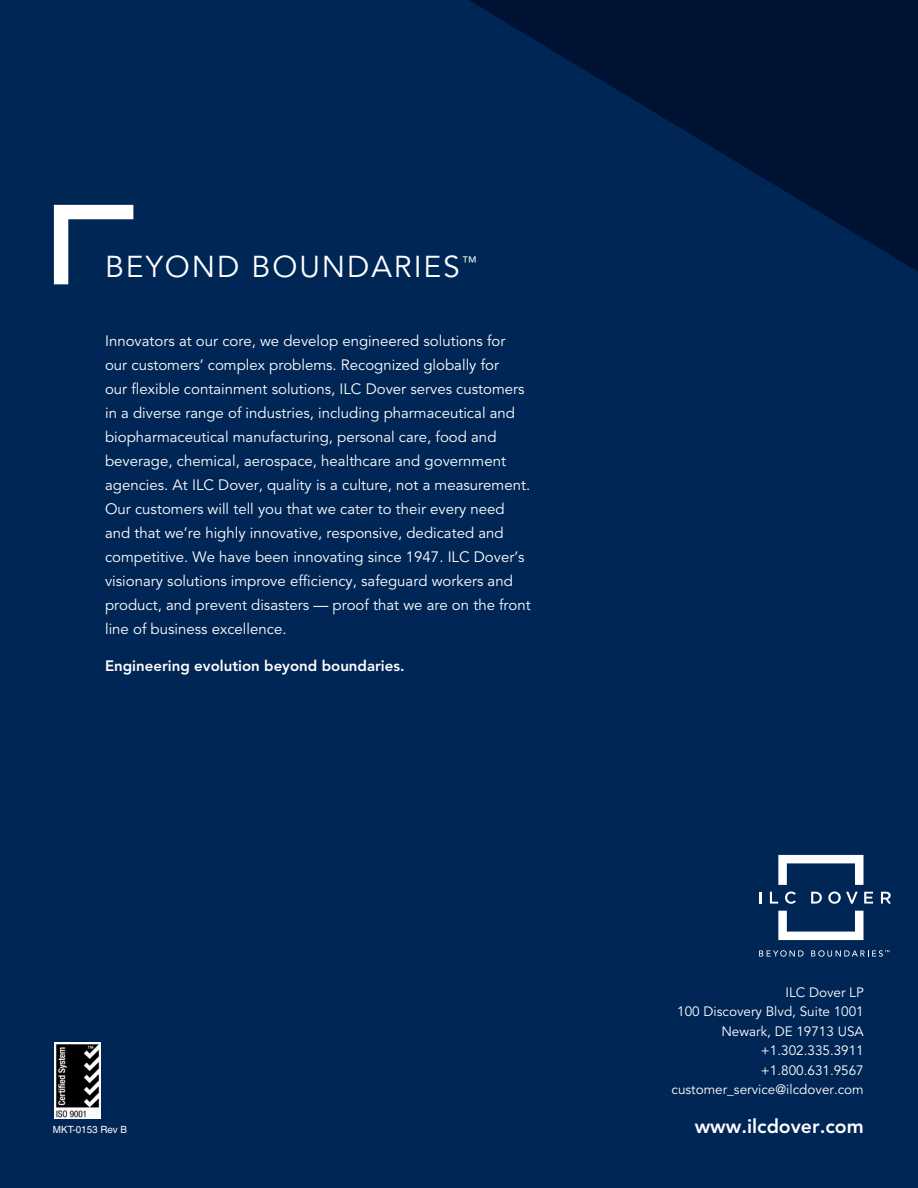
<style>
.page{position:relative;width:918px;height:1188px;background:#002656}
.page>*{position:absolute;margin:0;border:0;box-sizing:border-box;transform-origin:0 0}
.t1{font:30px "Avenir";letter-spacing:.065em;color:#fff}
.t2{font:800 19.5px "Avenir";color:#fff}
.t3{font:15px/24px "Avenir";color:#fff}
.t4{font:800 15px "Avenir";color:#fff}
.t5{font:13.5px/19.5px "Avenir";color:#fff;text-align:right}
.t6{font:9.9px "Helvetica";color:#fff}
</style>
<div class="page">
<svg style="left:469px;top:0;width:449px;height:272px"></svg>
<img style="left:54px;top:1043px;width:47px;height:76px">
<svg style="left:54px;top:205px;width:79px;height:79px"></svg>
<svg style="left:759px;top:892px;width:2px;height:12px"></svg>
<svg style="left:770px;top:892px;width:8px;height:12px"></svg>
<svg style="left:785px;top:892px;width:11px;height:12px"></svg>
<svg style="left:811px;top:892px;width:11px;height:12px"></svg>
<svg style="left:828px;top:892px;width:30px;height:12px"></svg>
<svg style="left:864px;top:892px;width:9px;height:12px"></svg>
<svg style="left:881px;top:892px;width:10px;height:12px"></svg>
<svg style="left:778px;top:855px;width:86px;height:30px"></svg>
<svg style="left:778px;top:911px;width:86px;height:29px"></svg>
<svg style="left:759px;top:950px;width:45px;height:7px"></svg>
<svg style="left:811px;top:950px;width:78px;height:7px"></svg>
<h1 class="t1" style="left:105px;top:249px;width:373px">BEYOND BOUNDARIES<sup>™</sup></h1>
<p class="t3" style="left:105px;top:329px;width:427px">Innovators at our core, we develop engineered solutions for our customers’ complex problems. Recognized globally for<br>our flexible containment solutions, ILC Dover serves customers in a diverse range of industries, including pharmaceutical and biopharmaceutical manufacturing, personal care, food and beverage, chemical, aerospace, healthcare and government agencies. At ILC Dover, quality is a culture, not a measurement.<br>Our customers will tell you that we cater to their every need and that we’re highly innovative, responsive, dedicated and competitive. We have been innovating since 1947. ILC Dover’s visionary solutions improve efficiency, safeguard workers and product, and prevent disasters — proof that we are on the front line of business excellence.</p>
<p class="t4" style="left:105px;top:657px;width:301px">Engineering evolution beyond boundaries.</p>
<p class="t6" style="left:53px;top:1124px;width:76px">MKT-0153 Rev B</p>
<p class="t5" style="left:671px;top:983px;width:194px">ILC Dover LP<br>100 Discovery Blvd, Suite 1001<br>Newark, DE 19713 USA +1.302.335.3911 +1.800.631.9567 customer_service@ilcdover.com</p>
<h2 class="t2" style="left:695px;top:1115px;width:170px">www.ilcdover.com</h2>
</div>
